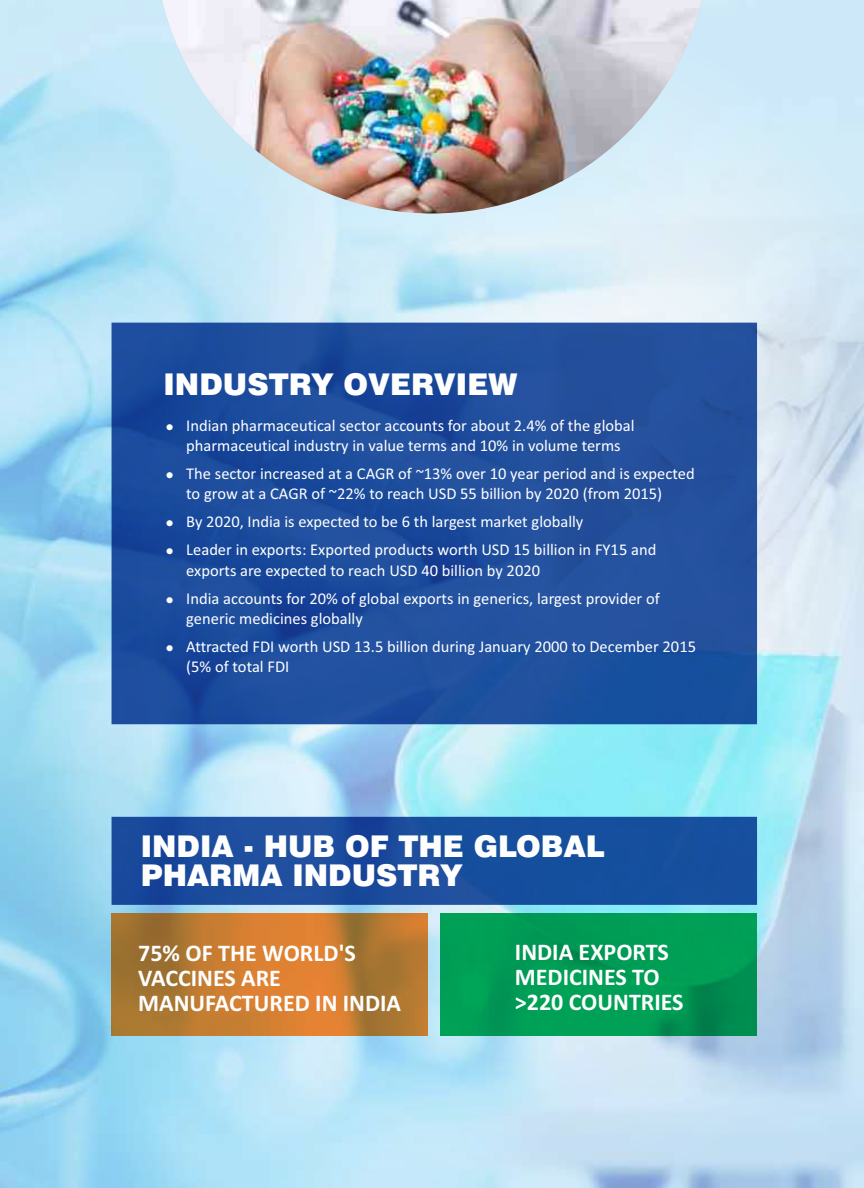
<style>
.page{position:relative;width:864px;height:1188px;background:#fff}
.page>*{position:absolute;margin:0;border:0;box-sizing:border-box;transform-origin:0 0}
.t1{font:900 30px/28.8px "Swiss 721 BT";color:#fefefe}
.t2{font:700 24px/25.2px "Calibri";color:#fefefe}
.t3{font:16.5px/20.1px "Calibri";color:#fefefe}
</style>
<div class="page">
<img style="left:0;top:0;width:864px;height:1188px">
<img style="left:162px;top:0;width:540px;height:213px">
<h1 class="t1" style="left:164px;top:373px;width:356px">INDUSTRY OVERVIEW</h1>
<p class="t3" style="left:166px;top:416px;width:470px;text-align:center">● Indian pharmaceutical sector accounts for about 2.4% of the global pharmaceutical industry in value terms and 10% in volume terms</p>
<p class="t3" style="left:186px;top:465px;width:510px;text-indent:-20px">● The sector increased at a CAGR of ~13% over 10 year period and is expected to grow at a CAGR of ~22% to reach USD 55 billion by 2020 (from 2015)</p>
<p class="t3" style="left:166px;top:513px;width:419px">● By 2020, India is expected to be 6 th largest market globally</p>
<p class="t3" style="left:186px;top:541px;width:472px;text-indent:-20px">● Leader in exports: Exported products worth USD 15 billion in FY15 and exports are expected to reach USD 40 billion by 2020</p>
<p class="t3" style="left:186px;top:590px;width:475px;text-indent:-20px">● India accounts for 20% of global exports in generics, largest provider of generic medicines globally</p>
<p class="t3" style="left:186px;top:638px;width:511px;text-indent:-20px">● Attracted FDI worth USD 13.5 billion during January 2000 to December 2015 (5% of total FDI</p>
<h1 class="t1" style="left:141px;top:835px;width:466px">INDIA - HUB OF THE GLOBAL<br>PHARMA INDUSTRY</h1>
<h2 class="t2" style="left:138px;top:942px;width:264px">75% OF THE WORLD'S<br>VACCINES ARE<br>MANUFACTURED IN INDIA</h2>
<h2 class="t2" style="left:515px;top:941px;width:170px">INDIA EXPORTS<br>MEDICINES TO &gt;220 COUNTRIES</h2>
</div>
